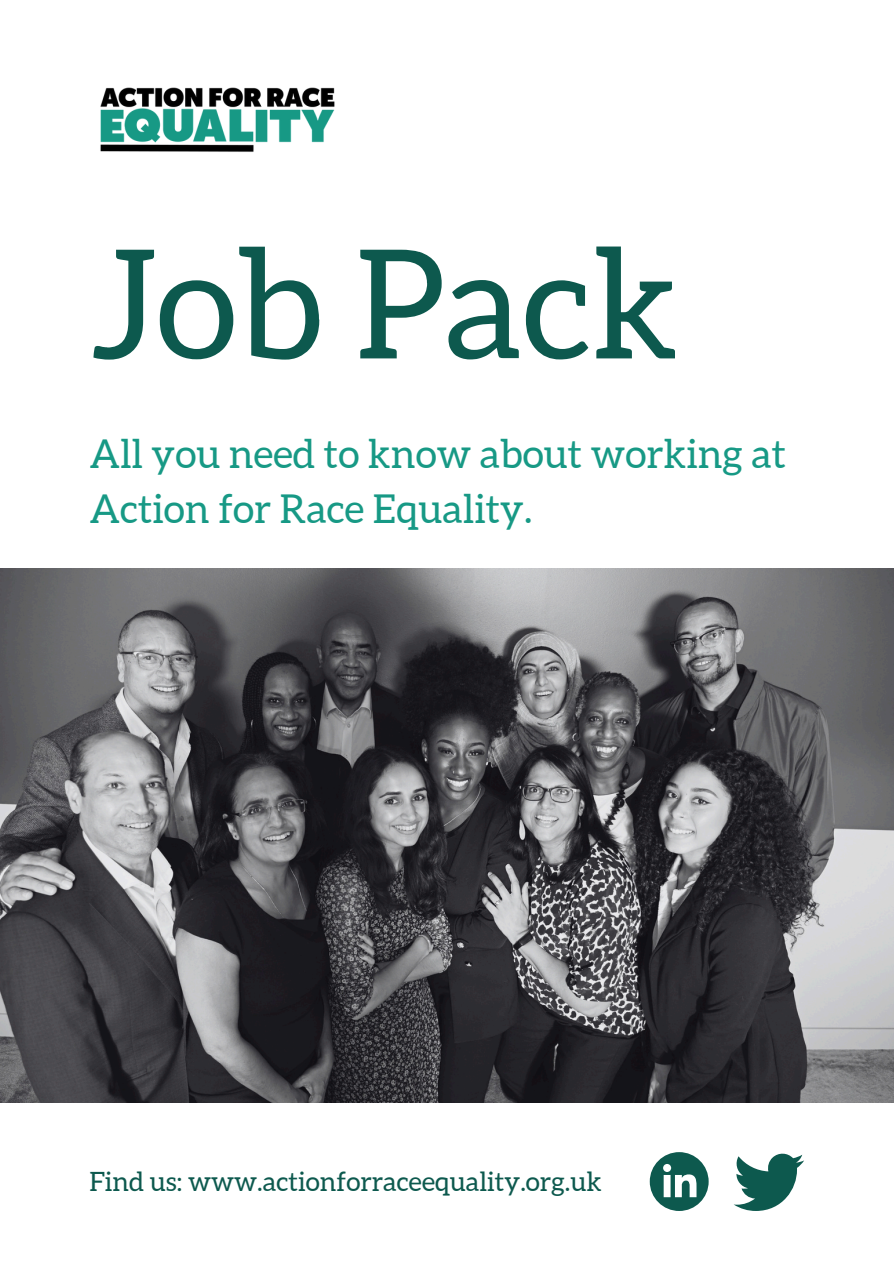
<style>
.page{position:relative;width:894px;height:1264px;background:#fff}
.page>*{position:absolute;margin:0;border:0;box-sizing:border-box;transform-origin:0 0}
.t1{font:151.8px "Aleo";color:#0d594e}
.t2{font:39.75px/55.2px "Aleo";color:#179985}
.t3{font:26.55px "Aleo";color:#0d594e}
</style>
<div class="page">
<svg style="left:734px;top:1153px;width:70px;height:57px"></svg>
<svg style="left:649px;top:1152px;width:59px;height:58px"></svg>
<img style="left:0;top:568px;width:893px;height:534px">
<img style="left:100px;top:87px;width:235px;height:65px">
<h2 class="t1" style="left:89px;top:219px;width:591px">Job Pack</h2>
<p class="t2" style="left:89px;top:426px;width:698px">All you need to know about working at<br>Action for Race Equality.</p>
<p class="t3" style="left:89px;top:1166px;width:514px">Find us: www.actionforraceequality.org.uk</p>
</div>
